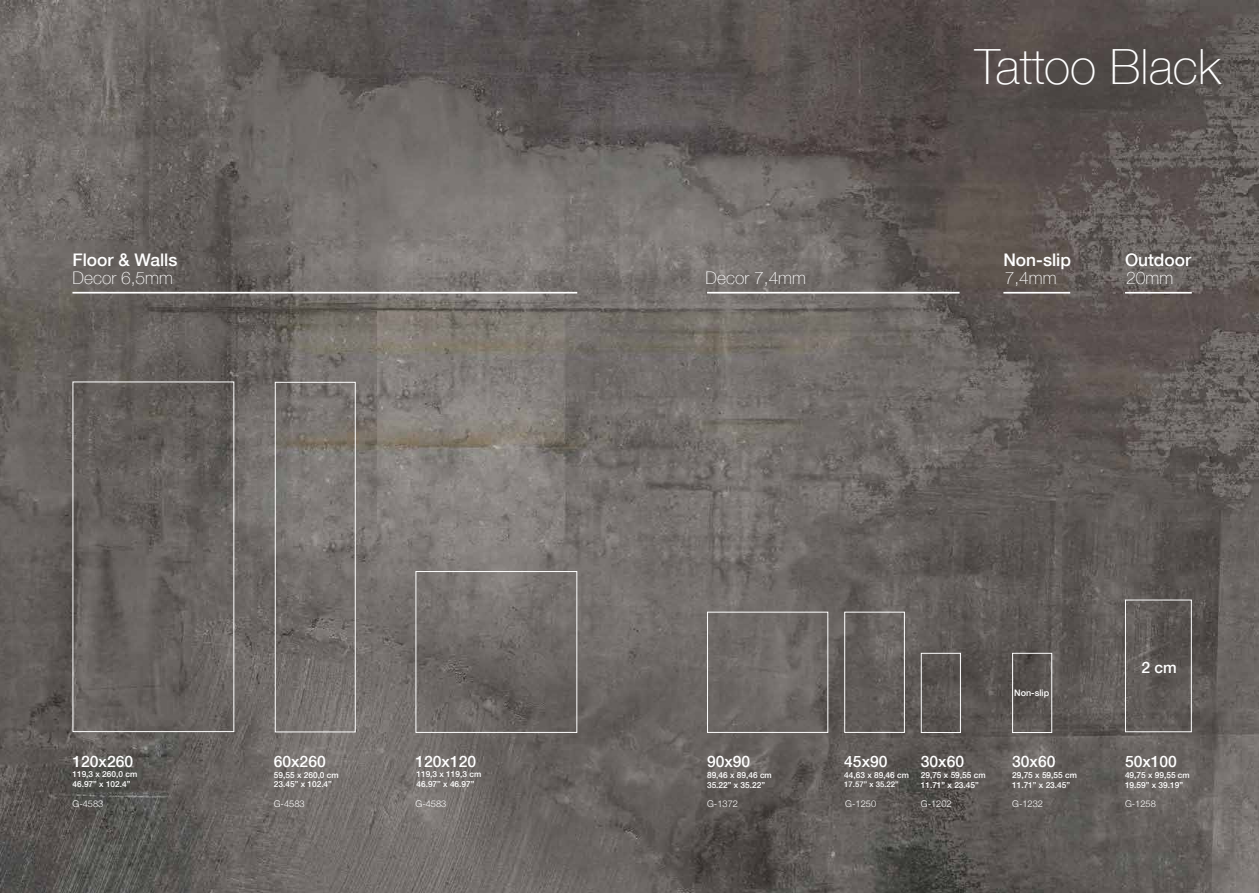
<style>
.page{position:relative;width:1259px;height:893px;background:#fff}
.page>*{position:absolute;margin:0;border:0;box-sizing:border-box;transform-origin:0 0}
.t1{font:100 48.6px "Helvetica Neue";color:#fff}
.t2{font:100 17.4px "Helvetica Neue";color:#fff}
.t3{font:500 17.4px "Helvetica Neue";color:#fff}
.t4{font:500 15.75px "Helvetica Neue";color:#fff}
.t5{font:300 9.3px "Helvetica Neue";color:#fff}
.t6{font:500 9px "Helvetica Neue";color:#fff}
.t7{font:500 8.25px/9.9px "Helvetica Neue";color:#fff}
.t8{font:500 7.8px "Helvetica Neue";color:#fff}
</style>
<div class="page">
<img style="left:0;top:0;width:1259px;height:893px">
<div style="left:1125px;top:600px;width:66px;height:132px;border:1px solid #fff"></div>
<hr style="left:1125px;top:292px;width:66px;height:2px;background:#fff">
<div style="left:72px;top:381px;width:162px;height:351px;border:1px solid #fff"></div>
<div style="left:275px;top:382px;width:81px;height:350px;border:1px solid #fff"></div>
<div style="left:415px;top:571px;width:162px;height:162px;border:1px solid #fff"></div>
<hr style="left:72px;top:292px;width:505px;height:2px;background:#fff">
<hr style="left:707px;top:292px;width:252px;height:2px;background:#fff">
<div style="left:844px;top:612px;width:61px;height:121px;border:1px solid #fff"></div>
<div style="left:707px;top:612px;width:121px;height:121px;border:1px solid #fff"></div>
<div style="left:921px;top:653px;width:40px;height:80px;border:1px solid #fff"></div>
<div style="left:1012px;top:653px;width:40px;height:80px;border:1px solid #fff"></div>
<hr style="left:1003px;top:292px;width:67px;height:2px;background:#fff">
<h2 class="t3" style="left:72px;top:249px;width:106px">Floor &amp; Walls</h2>
<h2 class="t2" style="left:72px;top:264px;width:102px">Decor 6,5mm</h2>
<h2 class="t2" style="left:705px;top:265px;width:102px">Decor 7,4mm</h2>
<h1 class="t1" style="left:975px;top:29px;width:247px">Tattoo Black</h1>
<h2 class="t3" style="left:1003px;top:249px;width:69px">Non-slip</h2>
<h2 class="t2" style="left:1004px;top:265px;width:53px">7,4mm</h2>
<h2 class="t3" style="left:1125px;top:249px;width:68px">Outdoor</h2>
<h2 class="t2" style="left:1126px;top:265px;width:48px">20mm</h2>
<h3 class="t4" style="left:1141px;top:658px;width:37px">2 cm</h3>
<p class="t6" style="left:1014px;top:687px;width:37px">Non-slip</p>
<h3 class="t4" style="left:72px;top:751px;width:62px">120x260</h3>
<p class="t7" style="left:72px;top:769px;width:66px">119,3 x 260,0 cm<br>46.97” x 102.4”</p>
<h3 class="t4" style="left:274px;top:752px;width:54px">60x260</h3>
<p class="t7" style="left:274px;top:769px;width:66px">59,55 x 260,0 cm<br>23.45” x 102.4”</p>
<h3 class="t4" style="left:415px;top:752px;width:62px">120x120</h3>
<p class="t7" style="left:416px;top:769px;width:66px">119,3 x 119,3 cm<br>46.97” x 46.97”</p>
<p class="t5" style="left:72px;top:798px;width:32px">G-4583</p>
<p class="t5" style="left:274px;top:798px;width:32px">G-4583</p>
<p class="t5" style="left:415px;top:798px;width:32px">G-4583</p>
<h3 class="t4" style="left:707px;top:752px;width:45px">90x90</h3>
<p class="t7" style="left:707px;top:770px;width:66px">89,46 x 89,46 cm<br>35.22” x 35.22”</p>
<p class="t5" style="left:707px;top:798px;width:32px">G-1372</p>
<h3 class="t4" style="left:844px;top:752px;width:45px">45x90</h3>
<p class="t7" style="left:844px;top:770px;width:66px">44,63 x 89,46 cm</p>
<p class="t8" style="left:844px;top:780px;width:56px">17.57” x 35.22”</p>
<p class="t5" style="left:845px;top:798px;width:32px">G-1250</p>
<h3 class="t4" style="left:921px;top:752px;width:45px">30x60</h3>
<p class="t7" style="left:921px;top:770px;width:66px">29,75 x 59,55 cm<br>11.71” x 23.45”</p>
<p class="t5" style="left:921px;top:798px;width:32px">G-1202</p>
<h3 class="t4" style="left:1012px;top:752px;width:45px">30x60</h3>
<p class="t7" style="left:1012px;top:770px;width:66px">29,75 x 59,55 cm<br>11.71” x 23.45”</p>
<p class="t5" style="left:1012px;top:798px;width:32px">G-1232</p>
<h3 class="t4" style="left:1125px;top:752px;width:54px">50x100</h3>
<p class="t7" style="left:1125px;top:770px;width:66px">49,75 x 99,55 cm<br>19.59” x 39.19”</p>
<p class="t5" style="left:1125px;top:798px;width:32px">G-1258</p>
</div>
